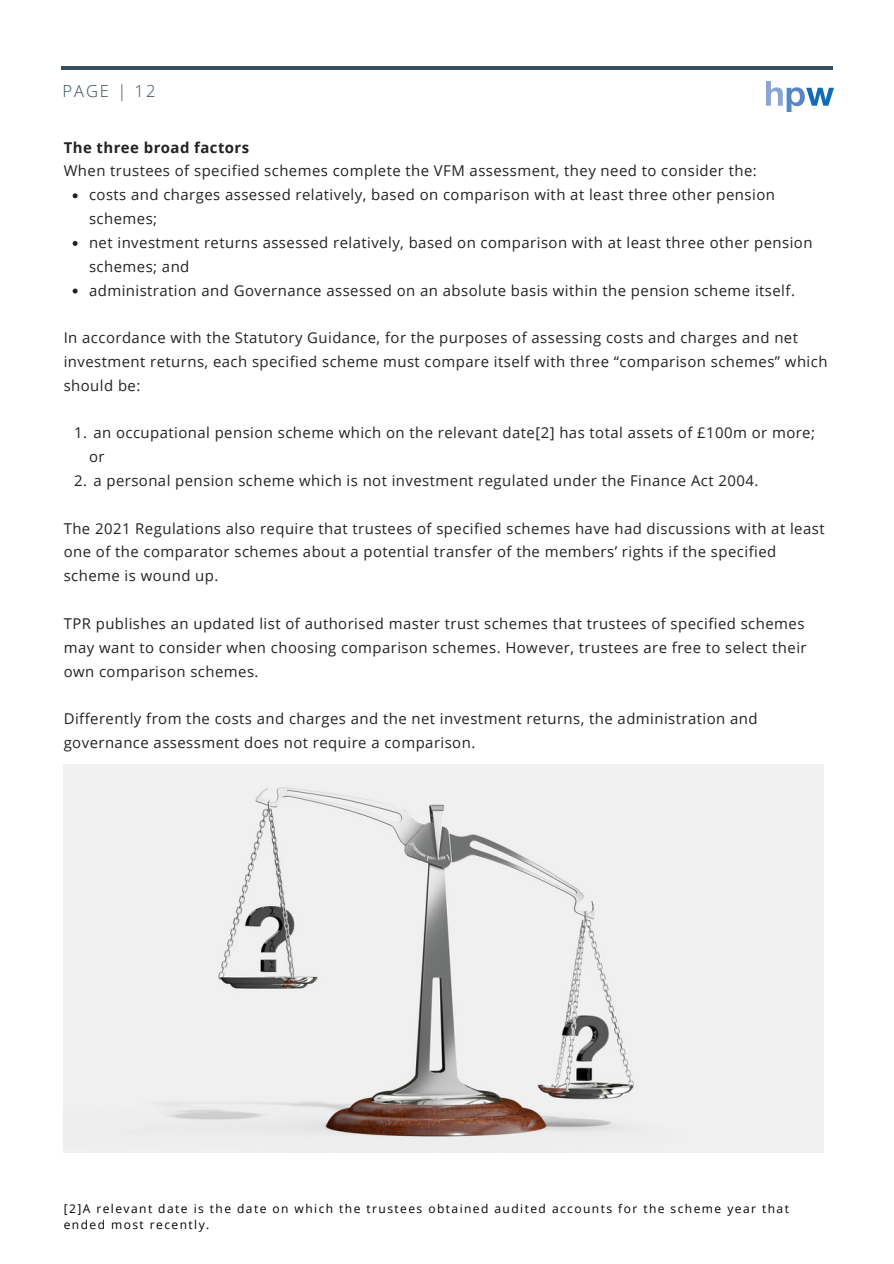
<style>
.page{position:relative;width:894px;height:1264px;background:#fff}
.page>*{position:absolute;margin:0;border:0;box-sizing:border-box;transform-origin:0 0}
.t1{font:300 16.5px "Open Sans";letter-spacing:.12em;color:#364d62}
.t2{font:14.85px/23.9px "Open Sans";letter-spacing:.03em;color:#222}
.t3{font:700 14.85px "Open Sans";letter-spacing:.03em;color:#222}
.t4{font:12px/16px "Open Sans";letter-spacing:.12em;color:#000}
</style>
<div class="page">
<hr style="left:61px;top:66px;width:771px;height:4px;background:#364d62">
<img style="left:766px;top:81px;width:67px;height:30px">
<img style="left:64px;top:764px;width:759px;height:388px">
<svg style="left:73px;top:193px;width:5px;height:5px"></svg>
<svg style="left:73px;top:241px;width:5px;height:5px"></svg>
<svg style="left:73px;top:288px;width:5px;height:5px"></svg>
<p class="t1" style="left:62px;top:80px;width:94px">PAGE | 12</p>
<p class="t3" style="left:64px;top:137px;width:187px">The three broad factors</p>
<p class="t2" style="left:64px;top:159px;width:694px">When trustees of specified schemes complete the VFM assessment, they need to consider the:</p>
<p class="t2" style="left:89px;top:182px;width:724px">costs and charges assessed relatively, based on comparison with at least three other pension schemes;<br>net investment returns assessed relatively, based on comparison with at least three other pension schemes; and<br>administration and Governance assessed on an absolute basis within the pension scheme itself.</p>
<p class="t2" style="left:64px;top:325px;width:765px">In accordance with the Statutory Guidance, for the purposes of assessing costs and charges and net investment returns, each specified scheme must compare itself with three “comparison schemes” which should be:</p>
<p class="t2" style="left:89px;top:421px;width:727px;text-indent:-15px">1. an occupational pension scheme which on the relevant date[2] has total assets of £100m or more; or</p>
<p class="t2" style="left:74px;top:468px;width:685px">2. a personal pension scheme which is not investment regulated under the Finance Act 2004.</p>
<p class="t2" style="left:64px;top:516px;width:762px">The 2021 Regulations also require that trustees of specified schemes have had discussions with at least one of the comparator schemes about a potential transfer of the members’ rights if the specified scheme is wound up.</p>
<p class="t2" style="left:64px;top:611px;width:744px">TPR publishes an updated list of authorised master trust schemes that trustees of specified schemes may want to consider when choosing comparison schemes. However, trustees are free to select their own comparison schemes.</p>
<p class="t2" style="left:64px;top:706px;width:695px">Differently from the costs and charges and the net investment returns, the administration and governance assessment does not require a comparison.</p>
<p class="t4" style="left:64px;top:1199px;width:726px">[2]A relevant date is the date on which the trustees obtained audited accounts for the scheme year that ended most recently.</p>
</div>
